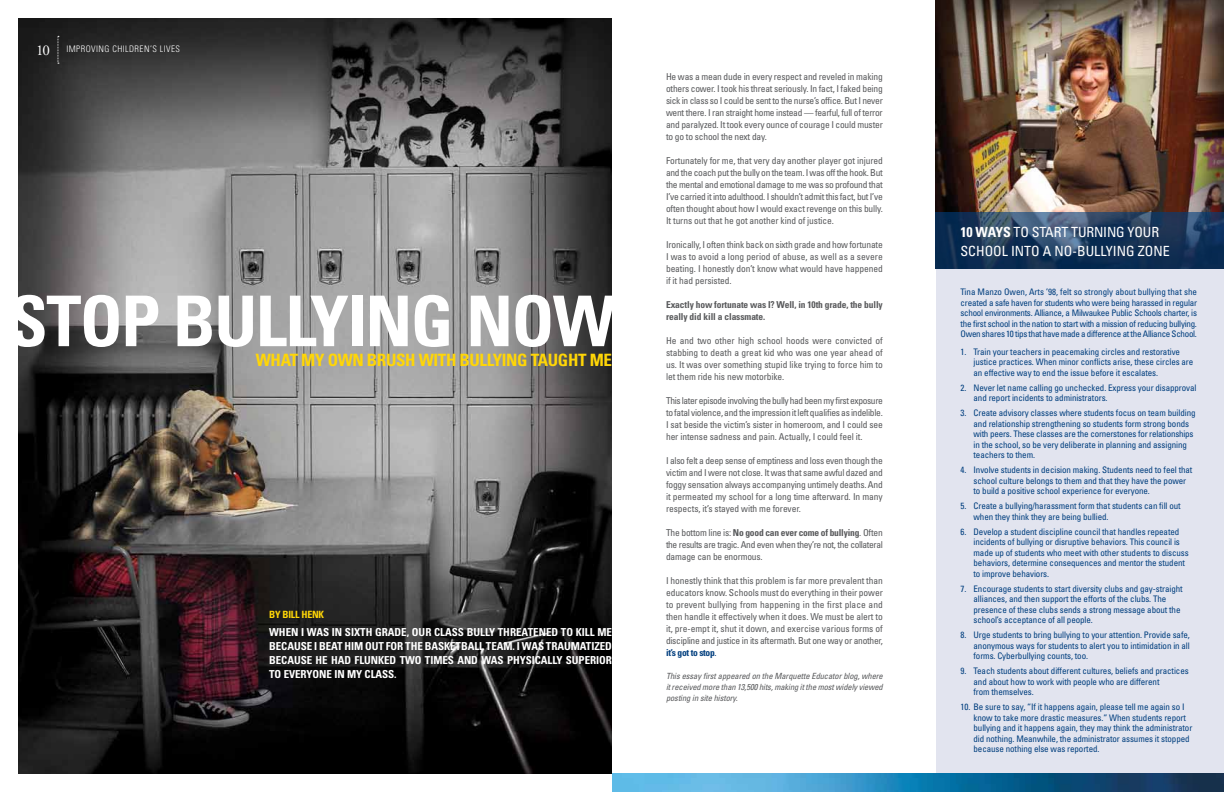
<style>
.page{position:relative;width:1224px;height:792px;background:#fff}
.page>*{position:absolute;margin:0;border:0;box-sizing:border-box;transform-origin:0 0}
.t1{font:700 condensed 70px "Univers LT Std";letter-spacing:-.02em;color:#fff}
.t2{font:700 condensed 17px "Univers LT Std";letter-spacing:-.02em;color:#ffd607}
.t3{font:condensed 14px/18px "Univers LT Std";color:#fff}
.t4{font:700 condensed 14px "Univers LT Std";color:#fff}
.t5{font:700 condensed 11px/14px "Univers LT Std";letter-spacing:-.005em;color:#fff}
.t6{font:700 condensed 10px "Univers LT Std";letter-spacing:-.02em;color:#ffd607}
.t7{font:condensed 9.5px/12px "Univers LT Std";letter-spacing:-.01em;color:#58595b;text-align:justify}
.t8{font:700 condensed 9.5px/12px "Univers LT Std";letter-spacing:-.01em;color:#58595b}
.t9{font:condensed 9px/10.5px "Univers LT Std";letter-spacing:-.01em;color:#003e7e}
.t10{font:300 condensed 9px "Univers LT Std";color:#fff}
.t11{font:italic condensed 8.5px/11px "Univers LT Std";letter-spacing:-.01em;color:#58595b;text-align:justify}
.s1{font-family:"Adobe Garamond Pro";font-weight:400;font-stretch:normal;font-size:15px}
.s2{font-weight:700}
.s3{font-weight:700;color:#003e7e}
.s4{color:#003e7e}
</style>
<div class="page">
<div style="left:936px;top:0;width:288px;height:774px;background:#e2e4ef"></div>
<img style="left:612px;top:774px;width:612px;height:18px">
<img style="left:18px;top:18px;width:594px;height:756px">
<svg style="left:58px;top:36px;width:1px;height:28px"></svg>
<img style="left:936px;top:0;width:288px;height:212px">
<svg style="left:936px;top:212px;width:288px;height:56px;background:#1e3b5d"></svg>
<p class="t10" style="left:36px;top:44px;width:37px"><span class="s1">10</span> IMPRO</p>
<p class="t10" style="left:91px;top:44px;width:10px">VING</p>
<p class="t10" style="left:112px;top:44px;width:6px">CHILDREN</p>
<p class="t10" style="left:150px;top:44px;width:27px">’S LIVES</p>
<h1 class="t1" style="left:9px;top:278px;width:600px">STOP BULLYING NOW</h1>
<h2 class="t2" style="left:256px;top:350px;width:346px">WHAT MY OWN BRUSH WITH BULLYING TAUGHT ME</h2>
<p class="t6" style="left:269px;top:608px;width:57px">BY BILL HENK</p>
<p class="t5" style="left:269px;top:625px;width:344px">WHEN I WAS IN SIXTH GRADE, OUR CLASS BULLY THREATENED TO KILL ME BECAUSE I BEAT HIM OUT FOR THE BASKETBALL TEAM. I WAS TRAUMATIZED BECAUSE HE HAD FLUNKED TWO TIMES AND WAS PHYSICALLY SUPERIOR TO EVERYONE IN MY CLASS.</p>
<p class="t7" style="left:666px;top:70px;width:218px">He was a mean dude in every respect and reveled in making others cower. I took his threat seriously. I n fact, I faked being sick in class so I could be sent to the nurse’s office. But I never went there. I ran straight home instead — fearful, full of terror and paralyzed. It took every ounce of courage I could muster to go to school the next day.</p>
<p class="t7" style="left:666px;top:154px;width:218px">Fortunately for me, that very day another player got injured and the coach put the bully on the team. I was off the hook. But the mental and emotional damage to me was so profound that I’ve carried it into adulthood. I shouldn’t admit this fact, but I’ve often thought about how I would exact revenge on this bully.<br>It turns out that he got another kind of justice.</p>
<p class="t7" style="left:666px;top:238px;width:218px">I ronically, I often think back on sixth grade and how fortunate I was to avoid a long period of abuse, as well as a severe beating. I honestly don’t know what would have happened if it had persisted.</p>
<p class="t8" style="left:666px;top:298px;width:218px">EXACTLY HOW FORTUNATE WAS I? WELL, IN 10TH GRADE, THE BULLY<br>REALLY DID KILL A CLASSMATE.</p>
<p class="t7" style="left:666px;top:334px;width:218px">He and two other high school hoods were convicted of stabbing to death a great kid who was one year ahead of us. It was over something stupid like trying to force him to let them ride his new motorbike.</p>
<p class="t7" style="left:666px;top:394px;width:218px">This later episode involving the bully had been my first exposure to fatal violence, and the impression it left qualifies as indelible.<br>I sat beside the victim’s sister in homeroom, and I could see her intense sadness and pain. Actually, I could feel it.</p>
<p class="t7" style="left:666px;top:454px;width:218px">I also felt a deep sense of emptiness and loss even though the victim and I were not close. It was that same awful dazed and foggy sensation always accompanying untimely deaths. And it permeated my school for a long time afterward. I n many respects, it’s stayed with me forever.</p>
<p class="t7" style="left:666px;top:526px;width:218px">The bottom line is: <span class="s2">NO GOOD CAN EVER COME OF BULLYING</span>. Often the results are tragic. And even when they’re not, the collateral damage can be enormous.</p>
<p class="t7" style="left:666px;top:574px;width:218px">I honestly think that this problem is far more prevalent than educators know. Schools must do everything in their power to prevent bullying from happening in the first place and then handle it effectively when it does. We must be alert to it, pre-empt it, shut it down, and exercise various forms of discipline and justice in its aftermath. But one way or another, <span class="s3">IT’S GOT TO STOP</span><span class="s4">.</span></p>
<p class="t11" style="left:666px;top:670px;width:218px">This essay first appeared on the Marquette Educator blog, where it received more than 13,500 hits, making it the most widely viewed posting in site history.</p>
<h3 class="t3" style="left:961px;top:223px;width:209px;text-indent:53px">to start turning your school into a no-bullying zone</h3>
<h3 class="t4" style="left:961px;top:224px;width:36px">10 WAYS</h3>
<p class="t9" style="left:961px;top:286px;width:238px;text-align:justify">Tina Manzo Owen, Arts ’98, felt so strongly about bullying that she created a safe haven for students who were being harassed in regular school environments. Alliance, a Milwaukee Public Schools charter, is the first school in the nation to start with a mission of reducing bullying.<br>Owen shares 10 tips that have made a difference at the Alliance School.</p>
<p class="t9" style="left:974px;top:346px;width:221px;text-indent:-13px">1. Train your teachers in peacemaking circles and restorative justice practices. When minor conflicts arise, these circles are an effective way to end the issue before it escalates.</p>
<p class="t9" style="left:974px;top:382px;width:225px;text-indent:-13px">2. Never let name calling go unchecked. Express your disapproval and report incidents to administrators.</p>
<p class="t9" style="left:974px;top:408px;width:224px;text-indent:-13px">3. Create advisory classes where students focus on team building and relationship strengthening so students form strong bonds with peers. These classes are the cornerstones for relationships in the school, so be very deliberate in planning and assigning teachers to them.</p>
<p class="t9" style="left:974px;top:465px;width:220px;text-indent:-13px">4. I nvolve students in decision making. Students need to feel that school culture belongs to them and that they have the power to build a positive school experience for everyone.</p>
<p class="t9" style="left:974px;top:501px;width:209px;text-indent:-13px">5. Create a bullying/harassment form that students can fill out when they think they are being bullied.</p>
<p class="t9" style="left:974px;top:526px;width:217px;text-indent:-13px">6. Develop a student discipline council that handles repeated incidents of bullying or disruptive behaviors. This council is made up of students who meet with other students to discuss behaviors, determine consequences and mentor the student to improve behaviors.</p>
<p class="t9" style="left:974px;top:583px;width:211px;text-indent:-13px">7. Encourage students to start diversity clubs and gay-straight alliances, and then support the efforts of the clubs. The presence of these clubs sends a strong message about the school’s acceptance of all people.</p>
<p class="t9" style="left:974px;top:630px;width:218px;text-align:justify;text-indent:-13px">8. U rge students to bring bullying to your attention. Provide safe, anonymous ways for students to alert you to intimidation in all forms. Cyberbullying counts, too.</p>
<p class="t9" style="left:974px;top:666px;width:217px;text-indent:-13px">9. Teach students about different cultures, beliefs and practices and about how to work with people who are different<br>from themselves.</p>
<p class="t9" style="left:974px;top:702px;width:220px;text-indent:-13px">10. Be sure to say, “If it happens again, please tell me again so I know to take more drastic measures.” When students report bullying and it happens again, they may think the administrator did nothing. Meanwhile, the administrator assumes it stopped because nothing else was reported.</p>
</div>
